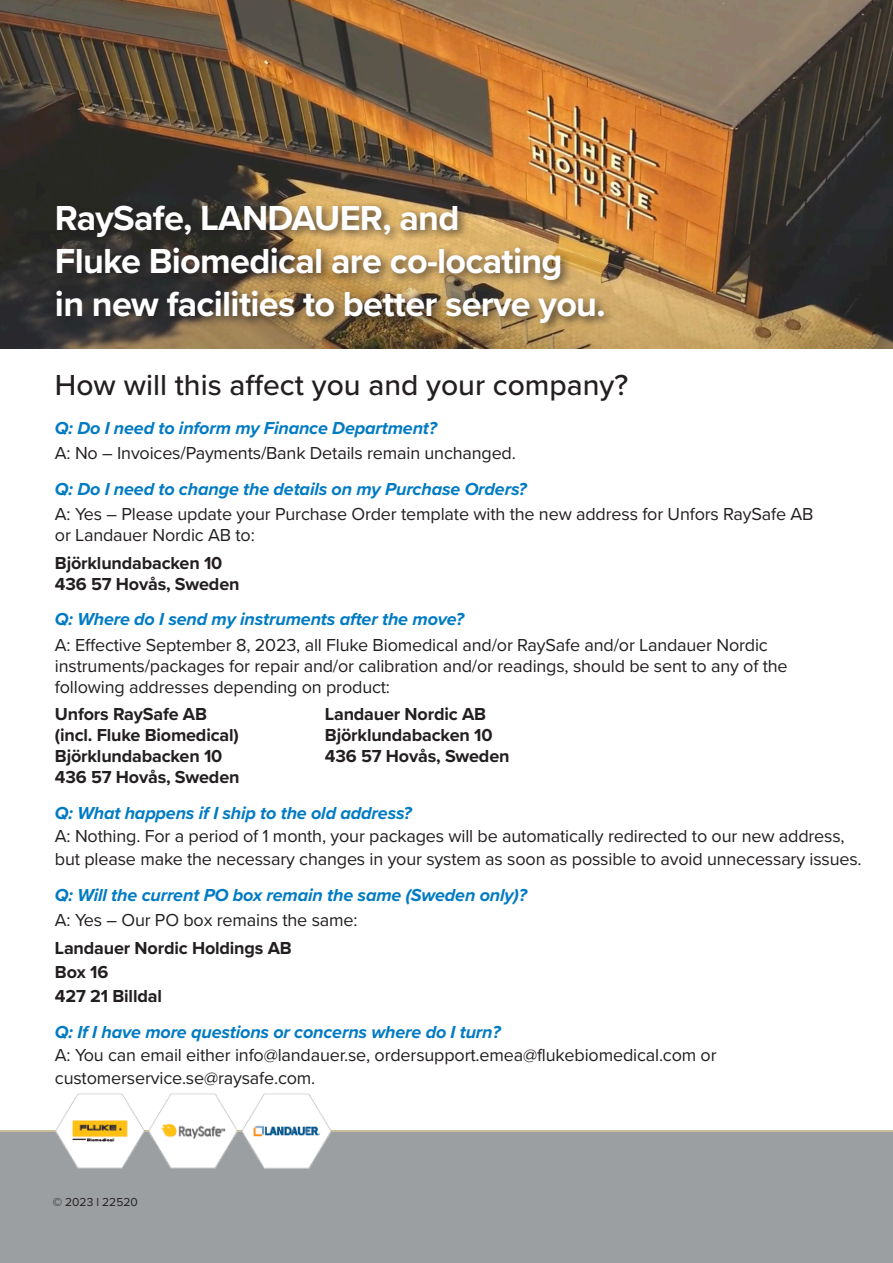
<style>
.page{position:relative;width:893px;height:1263px;background:#fff}
.page>*{position:absolute;margin:0;border:0;box-sizing:border-box;transform-origin:0 0}
.t1{font:700 36px/43.2px "Proxima Nova";letter-spacing:-.02em;color:#fff}
.t2{font:500 30px "Proxima Nova";color:#231f20}
.Basic_Body{font:18px/23.1px "Proxima Nova";letter-spacing:-.01em;color:#231f20}
.Basic_Body-2{font:700 18px/23.9px "Proxima Nova";letter-spacing:-.01em;color:#231f20}
.Question{font:italic 700 18px "Proxima Nova";letter-spacing:-.01em;color:#007bc3}
.Basic_Body-3{font:italic 700 18px/25.3px "Proxima Nova";letter-spacing:-.01em;color:#007bc3}
.t3{font:12px "Proxima Nova";color:#231f20}
.s1{font-weight:700;font-style:italic;color:#007bc3}
.s2{font-weight:400;font-style:normal;color:#231f20}
</style>
<div class="page">
<img style="left:0;top:0;width:893px;height:348px">
<div style="left:0;top:1130px;width:893px;height:133px;background:#9c9fa1"></div>
<div style="left:52px;top:201px;width:563px;height:133px;background:#231f20;opacity:.75"></div>
<img style="left:0;top:1093px;width:893px;height:76px">
<p class="t1" style="left:55px;top:195px;width:552px">RaySafe, LANDAUER, and<br>Fluke Biomedical are co-locating<br>in new facilities to better serve you.</p>
<p class="t2" style="left:55px;top:362px;width:575px">How will this affect you and your company?</p>
<p class="Question" style="left:55px;top:414px;width:384px">Q: Do I need to inform my Finance Department?</p>
<p class="Basic_Body" style="left:55px;top:441px;width:462px">A: No – Invoices/Payments/Bank Details remain unchanged.</p>
<p class="Question" style="left:55px;top:475px;width:473px">Q: Do I need to change the details on my Purchase Orders?</p>
<p class="Basic_Body" style="left:55px;top:503px;width:760px;line-height:21px">A: Yes – Please update your Purchase Order template with the new address for Unfors RaySafe AB or Landauer Nordic AB to:</p>
<p class="Basic_Body-2" style="left:55px;top:552px;width:186px;line-height:21px">Björklundabacken 10<br>436 57 Hovås, Sweden</p>
<p class="Question" style="left:55px;top:606px;width:411px">Q: Where do I send my instruments after the move?</p>
<p class="Basic_Body" style="left:55px;top:633px;width:734px;line-height:21px">A: Effective September 8, 2023, all Fluke Biomedical and/or RaySafe and/or Landauer Nordic instruments/packages for repair and/or calibration and/or readings, should be sent to any of the following addresses depending on product:</p>
<p class="Basic_Body-2" style="left:55px;top:702px;width:154px">Unfors RaySafe AB</p>
<p class="Basic_Body-2" style="left:325px;top:702px;width:163px">Landauer Nordic AB</p>
<p class="Basic_Body-2" style="left:55px;top:723px;width:185px">(incl. Fluke Biomedical)</p>
<p class="Basic_Body-2" style="left:325px;top:723px;width:169px">Björklundabacken 10</p>
<p class="Basic_Body-2" style="left:55px;top:744px;width:169px">Björklundabacken 10</p>
<p class="Basic_Body-2" style="left:325px;top:744px;width:186px">436 57 Hovås, Sweden</p>
<p class="Basic_Body-2" style="left:55px;top:765px;width:186px">436 57 Hovås, Sweden</p>
<p class="Basic_Body" style="left:55px;top:800px;width:808px"><span class="s1">Q: What happens if I ship to the old address?<br></span>A: Nothing. For a period of 1 month, your packages will be automatically redirected to our new address, but please make the necessary changes in your system as soon as possible to avoid unnecessary issues.</p>
<p class="Basic_Body-3" style="left:55px;top:882px;width:473px">Q: Will the current PO box remain the same (Sweden only)?<br><span class="s2">A: Yes – Our PO box remains the same:</span></p>
<p class="Basic_Body-2" style="left:55px;top:937px;width:238px">Landauer Nordic Holdings AB<br>Box 16<br>427 21 Billdal</p>
<p class="Basic_Body" style="left:55px;top:1019px;width:663px"><span class="s1">Q: If I have more questions or concerns where do I turn?<br></span>A: You can email either info@landauer.se, ordersupport.emea@flukebiomedical.com or customerservice.se@raysafe.com.</p>
<p class="t3" style="left:53px;top:1193px;width:87px">© 2023 l 22520</p>
</div>
